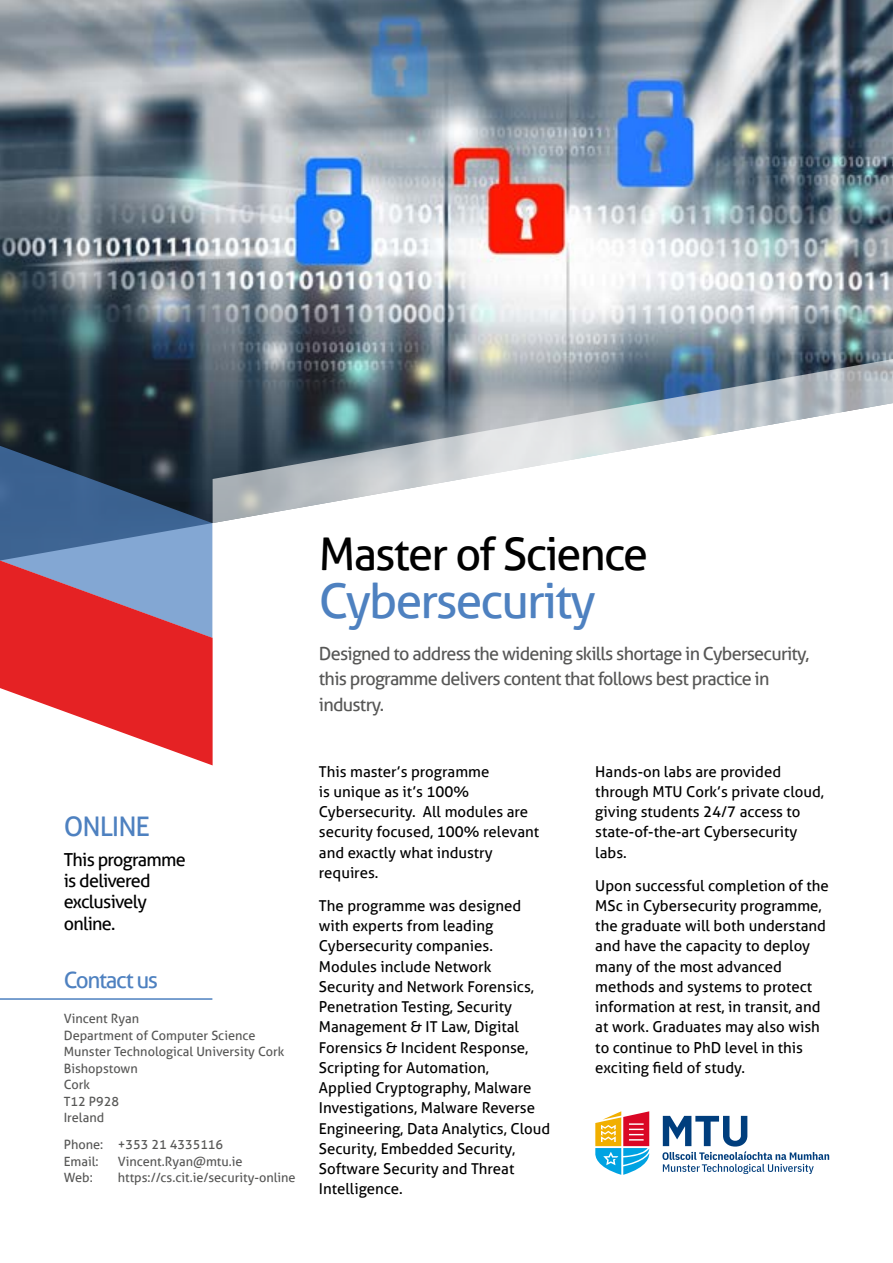
<style>
.page{position:relative;width:893px;height:1263px;background:#fff}
.page>*{position:absolute;margin:0;border:0;box-sizing:border-box;transform-origin:0 0}
.t1{font:48px "Aller";letter-spacing:-.04em;color:#4e81c0}
.t2{font:45px "Aller";letter-spacing:-.04em;color:#000}
.t3{font:27px "Aller";letter-spacing:-.04em;color:#4e81c0}
.t4{font:22.5px "Aller";letter-spacing:-.06em;color:#4e81c0}
.t5{font:18px/25.5px "Aller";letter-spacing:-.04em;color:#575756}
.t6{font:18px/21.5px "Aller";letter-spacing:-.04em;color:#000}
.t7{font:15px/20.2px "Aller";color:#000}
.t8{font:12.75px/16.5px "Aller";color:#575756}
</style>
<div class="page">
<img style="left:0;top:0;width:893px;height:438px">
<svg style="left:0;top:438px;width:213px;height:327px;background:#9c5f71"></svg>
<svg style="left:213px;top:355px;width:680px;height:168px"></svg>
<hr style="left:0;top:998px;width:212px;height:2px;background:#4e81c0">
<svg style="left:595px;top:1111px;width:54px;height:64px"></svg>
<svg style="left:662px;top:1116px;width:167px;height:58px"></svg>
<h3 class="t3" style="left:64px;top:810px;width:88px">ONLINE</h3>
<p class="t6" style="left:64px;top:848px;width:124px">This programme is delivered exclusively online.</p>
<h3 class="t4" style="left:64px;top:966px;width:96px">Contact us</h3>
<p class="t8" style="left:64px;top:1010px;width:222px">Vincent Ryan<br>Department of Computer Science<br>Munster Technological University Cork<br>Bishopstown<br>Cork<br>T12 P928<br>Ireland</p>
<p class="t8" style="left:64px;top:1136px;width:161px">Phone: +353 21 4335116<br>Email:</p>
<p class="t8" style="left:118px;top:1153px;width:126px">Vincent.Ryan@mtu.ie</p>
<p class="t8" style="left:64px;top:1169px;width:30px">Web:</p>
<p class="t8" style="left:118px;top:1169px;width:179px">https://cs.cit.ie/security-online</p>
<h2 class="t2" style="left:319px;top:527px;width:331px">Master of Science</h2>
<h1 class="t1" style="left:319px;top:572px;width:278px">Cybersecurity</h1>
<p class="t5" style="left:319px;top:640px;width:492px">Designed to address the widening skills shortage in Cybersecurity, this programme delivers content that follows best practice in industry.</p>
<p class="t7" style="left:319px;top:761px;width:222px">This master’s programme<br>is unique as it’s 100%<br>Cybersecurity. All modules are security focused, 100% relevant and exactly what industry requires.</p>
<p class="t7" style="left:319px;top:895px;width:233px">The programme was designed with experts from leading<br>Cybersecurity companies.<br>Modules include Network<br>Security and Network Forensics,<br>Penetration Testing, Security<br>Management &amp; IT Law, Digital<br>Forensics &amp; Incident Response,<br>Scripting for Automation,<br>Applied Cryptography, Malware<br>Investigations, Malware Reverse<br>Engineering, Data Analytics, Cloud<br>Security, Embedded Security,<br>Software Security and Threat<br>Intelligence.</p>
<p class="t7" style="left:595px;top:761px;width:230px">Hands-on labs are provided through MTU Cork’s private cloud, giving students 24/7 access to state-of-the-art Cybersecurity labs.</p>
<p class="t7" style="left:595px;top:875px;width:235px">Upon successful completion of the<br>MSc in Cybersecurity programme, the graduate will both understand and have the capacity to deploy many of the most advanced methods and systems to protect information at rest, in transit, and at work. Graduates may also wish to continue to PhD level in this exciting field of study.</p>
</div>
